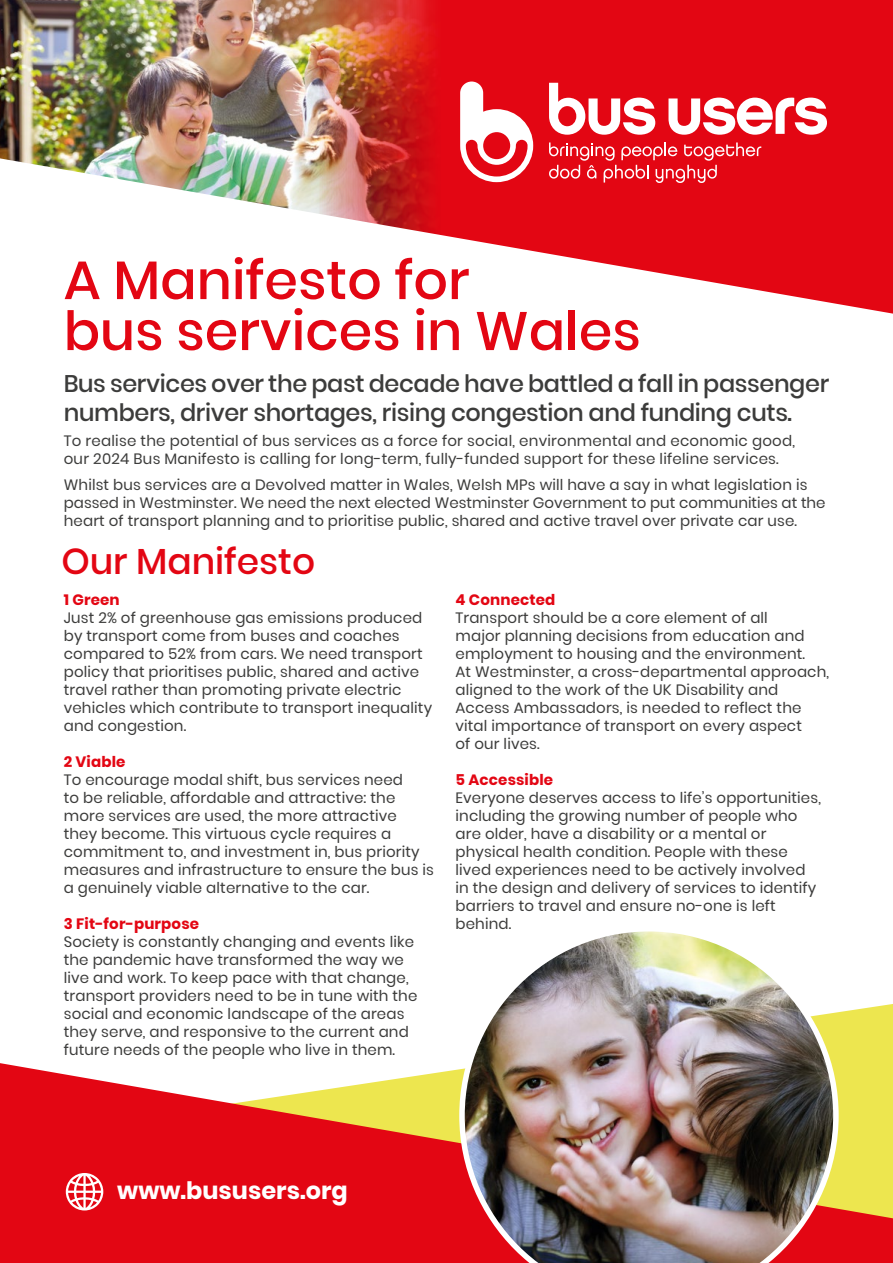
<style>
.page{position:relative;width:893px;height:1263px;background:#fff}
.page>*{position:absolute;margin:0;border:0;box-sizing:border-box;transform-origin:0 0}
.t1{font:500 54px/51px "Poppins";color:#e30613}
.t2{font:500 36px "Poppins";color:#e30613}
.t3{font:500 24px/28.5px "Poppins";letter-spacing:-.015em;color:#3c3c3b}
.t4{font:700 24px "Poppins";color:#fff}
.t5{font:15px/18px "Poppins";letter-spacing:.01em;color:#3c3c3b}
.t6{font:700 15px "Poppins";letter-spacing:.01em;color:#e30613}
</style>
<div class="page">
<div style="left:0;top:0;width:893px;height:328px;background:#e30613"></div>
<img style="left:0;top:0;width:433px;height:158px">
<svg style="left:0;top:158px;width:893px;height:170px;fill:#fff"></svg>
<svg style="left:839px;top:1004px;width:54px;height:59px;background:#eee75a"></svg>
<svg style="left:0;top:1063px;width:893px;height:200px;background:#e74334"></svg>
<svg style="left:66px;top:1173px;width:37px;height:37px"></svg>
<img style="left:459px;top:931px;width:380px;height:332px">
<svg style="left:460px;top:82px;width:73px;height:100px"></svg>
<svg style="left:549px;top:83px;width:106px;height:52px"></svg>
<svg style="left:668px;top:97px;width:159px;height:38px"></svg>
<svg style="left:549px;top:142px;width:212px;height:41px"></svg>
<h1 class="t1" style="left:64px;top:255px;width:579px">A Manifesto for<br>bus services in Wales</h1>
<h3 class="t3" style="left:64px;top:370px;width:767px">Bus services over the past decade have battled a fall in passenger numbers, driver shortages, rising congestion and funding cuts.</h3>
<p class="t5" style="left:64px;top:432px;width:733px">To realise the potential of bus services as a force for social, environmental and economic good, our 2024 Bus Manifesto is calling for long-term, fully-funded support for these lifeline services.</p>
<p class="t5" style="left:64px;top:475px;width:763px">Whilst bus services are a Devolved matter in Wales, Welsh MPs will have a say in what legislation is passed in Westminster. We need the next elected Westminster Government to put communities at the heart of transport planning and to prioritise public, shared and active travel over private car use.</p>
<h2 class="t2" style="left:62px;top:540px;width:255px">Our Manifesto</h2>
<p class="t6" style="left:64px;top:591px;width:57px">1 Green</p>
<p class="t5" style="left:64px;top:608px;width:370px">Just 2% of greenhouse gas emissions produced by transport come from buses and coaches compared to 52% from cars. We need transport policy that prioritises public, shared and active travel rather than promoting private electric vehicles which contribute to transport inequality and congestion.</p>
<p class="t6" style="left:64px;top:753px;width:63px">2 Viable</p>
<p class="t5" style="left:64px;top:770px;width:372px">To encourage modal shift, bus services need<br>to be reliable, affordable and attractive: the more services are used, the more attractive they become. This virtuous cycle requires a commitment to, and investment in, bus priority measures and infrastructure to ensure the bus is a genuinely viable alternative to the car.</p>
<p class="t6" style="left:64px;top:915px;width:137px">3 Fit-for-purpose</p>
<p class="t5" style="left:64px;top:932px;width:355px">Society is constantly changing and events like the pandemic have transformed the way we live and work. To keep pace with that change, transport providers need to be in tune with the social and economic landscape of the areas they serve, and responsive to the current and future needs of the people who live in them.</p>
<p class="t6" style="left:455px;top:591px;width:101px">4 Connected</p>
<p class="t5" style="left:455px;top:608px;width:375px">Transport should be a core element of all<br>major planning decisions from education and employment to housing and the environment.<br>At Westminster, a cross-departmental approach, aligned to the work of the UK Disability and Access Ambassadors, is needed to reflect the vital importance of transport on every aspect<br>of our lives.</p>
<p class="t6" style="left:455px;top:771px;width:99px">5 Accessible</p>
<p class="t5" style="left:455px;top:788px;width:367px">Everyone deserves access to life’s opportunities, including the growing number of people who are older, have a disability or a mental or physical health condition. People with these lived experiences need to be actively involved in the design and delivery of services to identify barriers to travel and ensure no-one is left behind.</p>
<h3 class="t4" style="left:117px;top:1176px;width:232px">www.bususers.org</h3>
</div>
